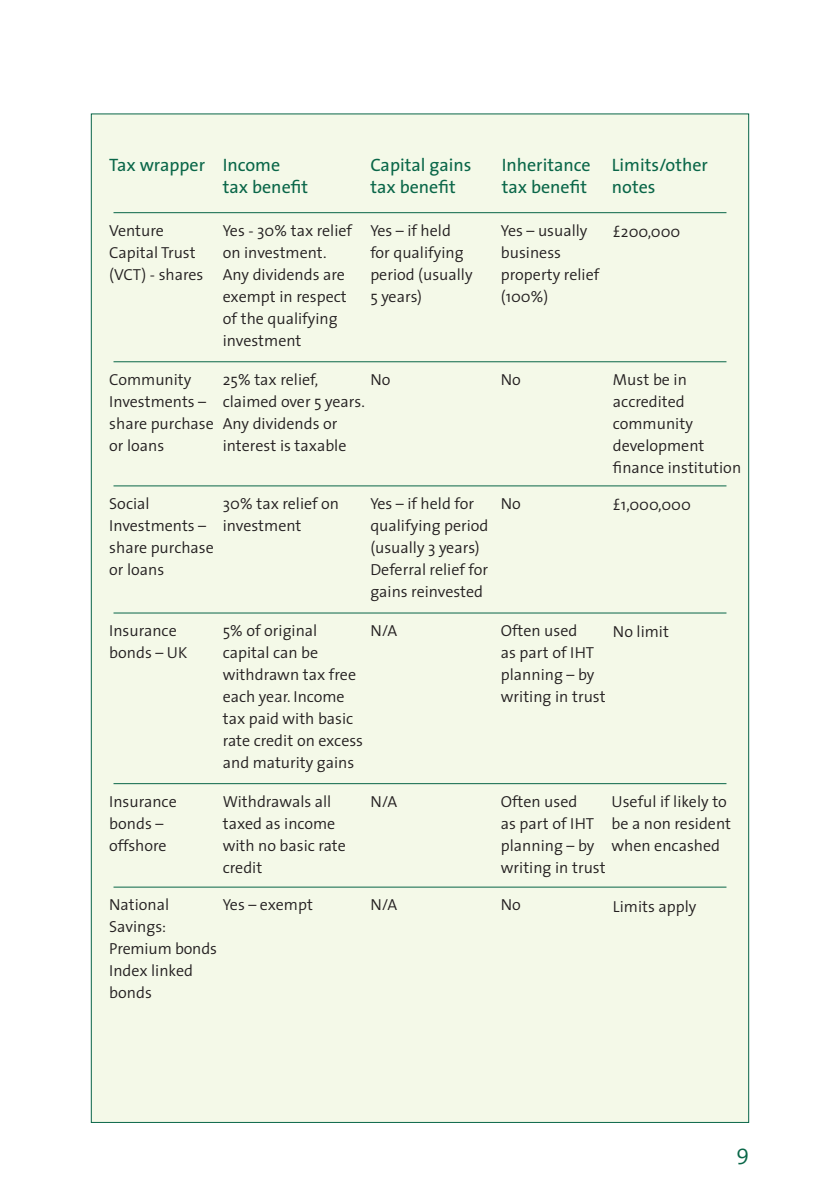
<style>
.page{position:relative;width:840px;height:1191px;background:#fff}
.page>*{position:absolute;margin:0;border:0;box-sizing:border-box;transform-origin:0 0}
.t1{font:300 22px "The Sans";color:#096648}
.t2{font:18px "The Sans";color:#096648}
.t3{font:300 16px/22px "The Sans";color:#231f20}
</style>
<div class="page">
<div style="left:91px;top:113px;width:657px;height:1010px;background:#f4f9e8;border:1px solid #096648"></div>
<hr style="left:113px;top:212px;width:613px;height:1px;background:#096648">
<hr style="left:113px;top:361px;width:613px;height:1px;background:#096648">
<hr style="left:113px;top:485px;width:613px;height:1px;background:#096648">
<hr style="left:113px;top:612px;width:613px;height:1px;background:#096648">
<hr style="left:113px;top:783px;width:613px;height:1px;background:#096648">
<hr style="left:113px;top:886px;width:613px;height:1px;background:#096648">
<p class="t2" style="left:109px;top:149px;width:172px">Tax wrapper Income</p>
<p class="t2" style="left:370px;top:149px;width:103px">Capital gains</p>
<p class="t2" style="left:501px;top:149px;width:208px">Inheritance Limits/other</p>
<p class="t2" style="left:223px;top:171px;width:87px">tax benefit</p>
<p class="t2" style="left:370px;top:171px;width:87px">tax benefit</p>
<p class="t2" style="left:501px;top:171px;width:87px">tax benefit</p>
<p class="t2" style="left:611px;top:171px;width:45px">notes</p>
<p class="t3" style="left:109px;top:219px;width:96px">Venture<br>Capital Trust (VCT) - shares</p>
<p class="t3" style="left:370px;top:219px;width:104px">Yes – if held for qualifying period (usually<br>5 years)</p>
<p class="t3" style="left:500px;top:219px;width:100px">Yes – usually business property relief (100%)</p>
<p class="t3" style="left:223px;top:219px;width:131px">Yes - 30% tax relief on investment.<br>Any dividends are exempt in respect of the qualifying investment</p>
<p class="t3" style="left:223px;top:368px;width:144px">25% tax relief, claimed over 5 years.<br>Any dividends or interest is taxable</p>
<p class="t3" style="left:612px;top:220px;width:69px">£200,000</p>
<p class="t3" style="left:612px;top:368px;width:130px">Must be in accredited community development finance institution</p>
<p class="t3" style="left:612px;top:493px;width:79px">£1,000,000</p>
<p class="t3" style="left:109px;top:368px;width:106px">Community<br>Investments – share purchase or loans</p>
<p class="t3" style="left:370px;top:368px;width:22px">No</p>
<p class="t3" style="left:500px;top:368px;width:22px">No</p>
<p class="t3" style="left:370px;top:492px;width:120px">Yes – if held for qualifying period (usually 3 years)<br>Deferral relief for gains reinvested</p>
<p class="t3" style="left:370px;top:619px;width:28px">N/A</p>
<p class="t3" style="left:223px;top:492px;width:118px">30% tax relief on investment</p>
<p class="t3" style="left:109px;top:492px;width:106px">Social<br>Investments – share purchase or loans</p>
<p class="t3" style="left:500px;top:492px;width:22px">No</p>
<p class="t3" style="left:500px;top:619px;width:106px">Often used<br>as part of IHT planning – by writing in trust</p>
<p class="t3" style="left:223px;top:619px;width:142px">5% of original capital can be withdrawn tax free each year. Income tax paid with basic rate credit on excess and maturity gains</p>
<p class="t3" style="left:223px;top:790px;width:125px">Withdrawals all taxed as income with no basic rate credit</p>
<p class="t3" style="left:611px;top:790px;width:121px">Useful if likely to be a non resident when encashed</p>
<p class="t3" style="left:223px;top:893px;width:92px">Yes – exempt</p>
<p class="t3" style="left:109px;top:619px;width:80px">Insurance bonds – UK</p>
<p class="t3" style="left:612px;top:620px;width:57px">No limit</p>
<p class="t3" style="left:500px;top:789px;width:106px">Often used<br>as part of IHT planning – by writing in trust</p>
<p class="t3" style="left:500px;top:893px;width:22px">No</p>
<p class="t3" style="left:370px;top:789px;width:28px">N/A</p>
<p class="t3" style="left:109px;top:790px;width:69px">Insurance bonds – offshore</p>
<p class="t3" style="left:109px;top:893px;width:109px">National<br>Savings:<br>Premium bonds<br>Index linked bonds</p>
<p class="t3" style="left:370px;top:893px;width:28px">N/A</p>
<p class="t3" style="left:612px;top:894px;width:85px">Limits apply</p>
<h1 class="t1" style="left:736px;top:1133px;width:14px">9</h1>
</div>
